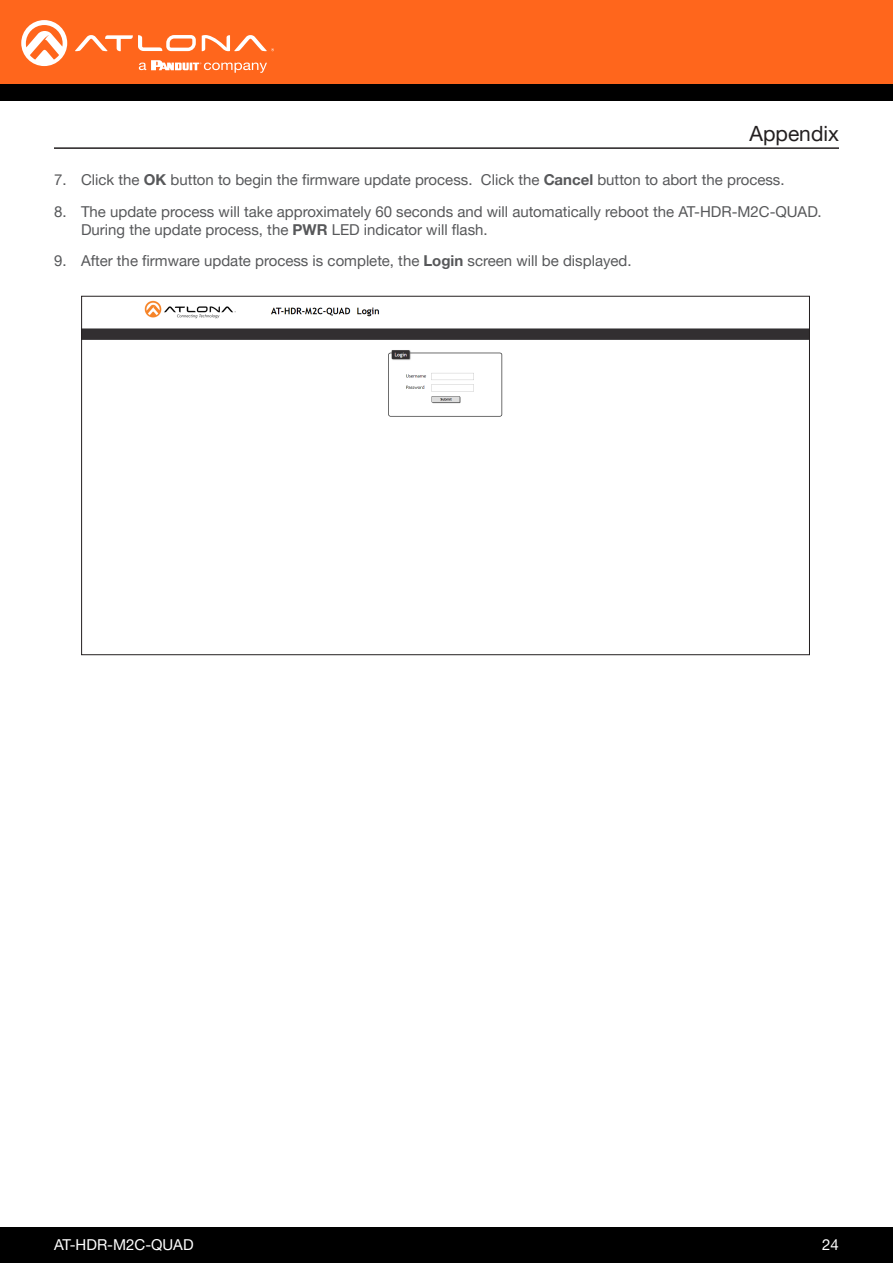
<style>
.page{position:relative;width:893px;height:1263px;background:#fff}
.page>*{position:absolute;margin:0;border:0;box-sizing:border-box;transform-origin:0 0}
.Non_TOC_Section_Head{font:21px "Helvetica Neue LTW1 G";color:#231f20}
.t1{font:15px/18px "Helvetica Neue LTW1 G";color:#57585a}
.t2{font:15px "Helvetica Neue LTW1 G";color:#fff}
.s1{font-weight:700}
</style>
<div class="page">
<div style="left:0;top:1227px;width:893px;height:36px;background:#000"></div>
<div style="left:0;top:0;width:893px;height:84px;background:#ff661c"></div>
<div style="left:0;top:84px;width:893px;height:16px;background:#000"></div>
<svg style="left:75px;top:35px;width:121px;height:16px"></svg>
<svg style="left:202px;top:35px;width:72px;height:16px"></svg>
<svg style="left:21px;top:20px;width:46px;height:46px"></svg>
<svg style="left:139px;top:60px;width:128px;height:13px"></svg>
<hr style="left:54px;top:147px;width:785px;height:2px;background:#231f20">
<img style="left:83px;top:300px;width:725px;height:117px">
<p class="Non_TOC_Section_Head" style="left:749px;top:120px;width:91px">Appendix</p>
<p class="t1" style="left:54px;top:171px;width:732px">7. Click the <span class="s1">OK</span> button to begin the firmware update process. Click the <span class="s1">Cancel</span> button to abort the process.</p>
<p class="t1" style="left:81px;top:202px;width:742px;text-indent:-27px">8. The update process will take approximately 60 seconds and will automatically reboot the AT-HDR-M2C-QUAD.<br>During the update process, the <span class="s1">PWR</span> LED indicator will flash.</p>
<p class="t1" style="left:54px;top:252px;width:579px">9. After the firmware update process is complete, the <span class="s1">Login</span> screen will be displayed.</p>
<p class="t2" style="left:54px;top:1235px;width:141px">AT-HDR-M2C-QUAD</p>
<p class="t2" style="left:822px;top:1235px;width:18px">24</p>
</div>
